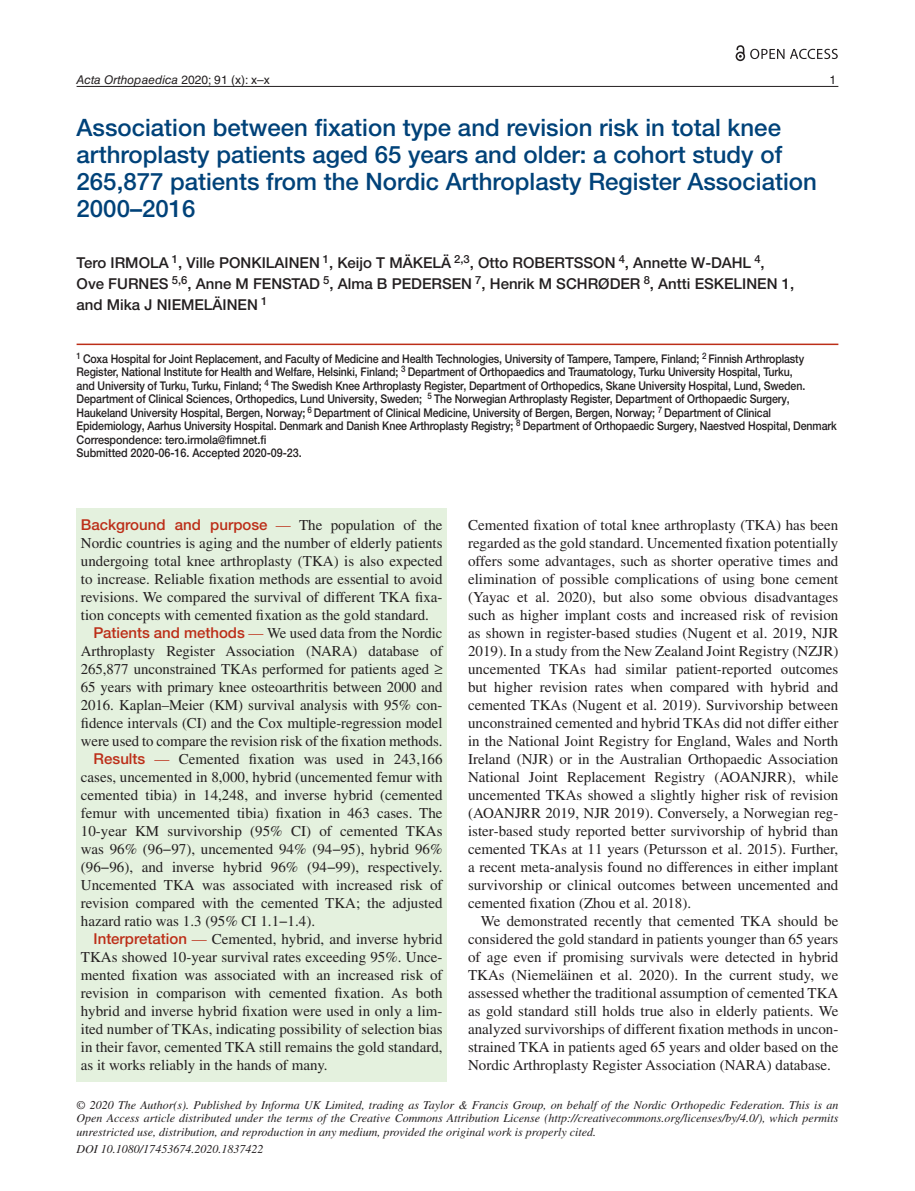
<style>
.page{position:relative;width:915px;height:1191px;background:#fff}
.page>*{position:absolute;margin:0;border:0;box-sizing:border-box;transform-origin:0 0}
.t1{font:500 24px/27px "Helvetica Neue LTW1 G";color:#004279}
.t2{font:15px/18px "Times";color:#231f20;text-align:justify}
.t3{font:500 15px/21px "Helvetica Neue LTW1 G";color:#231f20}
.t4{font:500 15px "Helvetica Neue LTW1 G";color:#bc2e18}
.t5{font:500 12px/13.5px "Helvetica Neue LTW1 G";letter-spacing:-.01em;color:#231f20;scale:.88 1}
.t6{font:italic 12px/13.5px "Times";color:#231f20;text-align:justify}
.t7{font:italic 12px "Helvetica LT Std";color:#231f20}
.t8{font:12px "Helvetica LT Std";color:#231f20}
.s1{font-style:normal}
.s2{font-family:"Times";font-weight:400}
.s3{font-family:"Times";font-weight:400;color:#231f20}
.s4{font-family:"Helvetica Neue LTW1 G";font-weight:500;color:#bc2e18}
.s5{color:#bc2e18}
</style>
<div class="page">
<hr style="left:77px;top:86px;width:761px;height:1px;background:#231f20">
<div style="left:77px;top:508px;width:369px;height:573px;background:#e4f1de"></div>
<hr style="left:77px;top:343px;width:761px;height:2px;background:#bc2e18">
<svg style="left:735px;top:45px;width:9px;height:16px"></svg>
<svg style="left:750px;top:49px;width:87px;height:10px"></svg>
<p class="t7" style="left:77px;top:72px;width:195px">Acta Orthopaedica <span class="s1">2020; 91 (x): x–x</span></p>
<p class="t8" style="left:829px;top:72px;width:8px">1</p>
<h1 class="t1" style="left:77px;top:114px;width:741px">Association between fixation type and revision risk in total knee arthroplasty patients aged 65 years and older: a cohort study of 265,877 patients from the Nordic Arthroplasty Register Association 2000–2016</h1>
<p class="t3" style="left:77px;top:252px;width:719px">Tero IRMOLA <sup>1</sup>, Ville PONKILAINEN <sup>1</sup>, Keijo T MÄKELÄ <sup>2,3</sup>, Otto ROBERTSSON <sup>4</sup>, Annette W-DAHL <sup>4</sup>,<br>Ove FURNES <sup>5,6</sup>, Anne M FENSTAD <sup>5</sup>, Alma B PEDERSEN <sup>7</sup>, Henrik M SCHRØDER <sup>8</sup>, Antti ESKELINEN 1, and Mika J NIEMELÄINEN <sup>1</sup></p>
<p class="t5" style="left:77px;top:352px;width:865px"><sup>1</sup> Coxa Hospital for Joint Replacement, and Faculty of Medicine and Health Technologies, University of Tampere, Tampere, Finland; <sup>2</sup> Finnish Arthroplasty Register, National Institute for Health and Welfare, Helsinki, Finland; <sup>3</sup> Department of Orthopaedics and Traumatology, Turku University Hospital, Turku,<br>and University of Turku, Turku, Finland; <sup>4</sup> The Swedish Knee Arthroplasty Register, Department of Orthopedics, Skane University Hospital, Lund, Sweden.<br>Department of Clinical Sciences, Orthopedics, Lund University, Sweden; <sup>5</sup> The Norwegian Arthroplasty Register, Department of Orthopaedic Surgery, Haukeland University Hospital, Bergen, Norway; <sup>6</sup> Department of Clinical Medicine, University of Bergen, Bergen, Norway; <sup>7</sup> Department of Clinical Epidemiology, Aarhus University Hospital. Denmark and Danish Knee Arthroplasty Registry; <sup>8</sup> Department of Orthopaedic Surgery, Naestved Hospital, Denmark Correspondence: tero.irmola@fimnet.fi<br>Submitted 2020-06-16. Accepted 2020-09-23.</p>
<p class="t4" style="left:81px;top:515px;width:363px">Background and purpose <span class="s2">—</span> <span class="s3">The population of the</span></p>
<p class="t2" style="left:81px;top:533px;width:363px">Nordic countries is aging and the number of elderly patients</p>
<p class="t2" style="left:81px;top:551px;width:363px">undergoing total knee arthroplasty (TKA) is also expected</p>
<p class="t2" style="left:81px;top:569px;width:363px">to increase. Reliable fixation methods are essential to avoid</p>
<p class="t2" style="left:81px;top:587px;width:363px">revisions. We compared the survival of different TKA fixa-</p>
<p class="t2" style="left:81px;top:605px;width:349px">tion concepts with cemented fixation as the gold standard.</p>
<p class="t2" style="left:94px;top:623px;width:350px"><span class="s4">Patients and methods</span> <span class="s5">—</span> We used data from the Nordic</p>
<p class="t2" style="left:81px;top:641px;width:363px">Arthroplasty Register Association (NARA) database of</p>
<p class="t2" style="left:81px;top:659px;width:363px">265,877 unconstrained TKAs performed for patients aged ≥</p>
<p class="t2" style="left:81px;top:677px;width:363px">65 years with primary knee osteoarthritis between 2000 and</p>
<p class="t2" style="left:81px;top:695px;width:363px">2016. Kaplan–Meier (KM) survival analysis with 95% con-</p>
<p class="t2" style="left:81px;top:713px;width:363px">fidence intervals (CI) and the Cox multiple-regression model</p>
<p class="t2" style="left:81px;top:731px;width:363px">were used to compare the revision risk of the fixation methods.</p>
<p class="t2" style="left:94px;top:749px;width:350px"><span class="s4">Results</span> <span class="s5">—</span> Cemented fixation was used in 243,166</p>
<p class="t2" style="left:81px;top:767px;width:363px">cases, uncemented in 8,000, hybrid (uncemented femur with</p>
<p class="t2" style="left:81px;top:785px;width:363px">cemented tibia) in 14,248, and inverse hybrid (cemented</p>
<p class="t2" style="left:81px;top:803px;width:363px">femur with uncemented tibia) fixation in 463 cases. The</p>
<p class="t2" style="left:81px;top:821px;width:363px">10-year KM survivorship (95% CI) of cemented TKAs</p>
<p class="t2" style="left:81px;top:839px;width:363px">was 96% (96−97), uncemented 94% (94−95), hybrid 96%</p>
<p class="t2" style="left:81px;top:857px;width:363px">(96−96), and inverse hybrid 96% (94−99), respectively.</p>
<p class="t2" style="left:81px;top:875px;width:363px">Uncemented TKA was associated with increased risk of</p>
<p class="t2" style="left:81px;top:893px;width:363px">revision compared with the cemented TKA; the adjusted</p>
<p class="t2" style="left:81px;top:911px;width:236px">hazard ratio was 1.3 (95% CI 1.1−1.4).</p>
<p class="t2" style="left:94px;top:929px;width:350px"><span class="s4">Interpretation</span> <span class="s5">—</span> Cemented, hybrid, and inverse hybrid</p>
<p class="t2" style="left:81px;top:947px;width:363px">TKAs showed 10-year survival rates exceeding 95%. Unce-</p>
<p class="t2" style="left:81px;top:965px;width:363px">mented fixation was associated with an increased risk of</p>
<p class="t2" style="left:81px;top:983px;width:363px">revision in comparison with cemented fixation. As both</p>
<p class="t2" style="left:81px;top:1001px;width:363px">hybrid and inverse hybrid fixation were used in only a lim-</p>
<p class="t2" style="left:81px;top:1019px;width:363px">ited number of TKAs, indicating possibility of selection bias</p>
<p class="t2" style="left:81px;top:1037px;width:363px">in their favor, cemented TKA still remains the gold standard,</p>
<p class="t2" style="left:81px;top:1055px;width:248px">as it works reliably in the hands of many.</p>
<p class="t2" style="left:468px;top:515px;width:371px">Cemented fixation of total knee arthroplasty (TKA) has been regarded as the gold standard. Uncemented fixation potentially offers some advantages, such as shorter operative times and elimination of possible complications of using bone cement (Yayac et al. 2020), but also some obvious disadvantages such as higher implant costs and increased risk of revision as shown in register-based studies (Nugent et al. 2019, NJR 2019). In a study from the New Zealand Joint Registry (NZJR) uncemented TKAs had similar patient-reported outcomes but higher revision rates when compared with hybrid and cemented TKAs (Nugent et al. 2019). Survivorship between unconstrained cemented and hybrid TKAs did not differ either in the National Joint Registry for England, Wales and North Ireland (NJR) or in the Australian Orthopaedic Association National Joint Replacement Registry (AOANJRR), while uncemented TKAs showed a slightly higher risk of revision (AOANJRR 2019, NJR 2019). Conversely, a Norwegian reg&shy;ister-based study reported better survivorship of hybrid than cemented TKAs at 11 years (Petursson et al. 2015). Further, a recent meta-analysis found no differences in either implant survivorship or clinical outcomes between uncemented and cemented fixation (Zhou et al. 2018).</p>
<p class="t2" style="left:468px;top:911px;width:371px;text-indent:13px">We demonstrated recently that cemented TKA should be considered the gold standard in patients younger than 65 years of age even if promising survivals were detected in hybrid TKAs (Niemeläinen et al. 2020). In the current study, we assessed whether the traditional assumption of cemented TKA as gold standard still holds true also in elderly patients. We analyzed survivorships of different fixation methods in uncon&shy;strained TKA in patients aged 65 years and older based on the Nordic Arthroplasty Register Association (NARA) database.</p>
<p class="t6" style="left:77px;top:1098px;width:763px">© 2020 The Author(s). Published by Informa UK Limited, trading as Taylor &amp; Francis Group, on behalf of the Nordic Orthopedic Federation. This is an Open Access article distributed under the terms of the Creative Commons Attribution License (http://creativecommons.org/licenses/by/4.0/), which permits unrestricted use, distribution, and reproduction in any medium, provided the original work is properly cited.</p>
<p class="t6" style="left:77px;top:1142px;width:188px">DOI 10.1080/17453674.2020.1837422</p>
</div>
